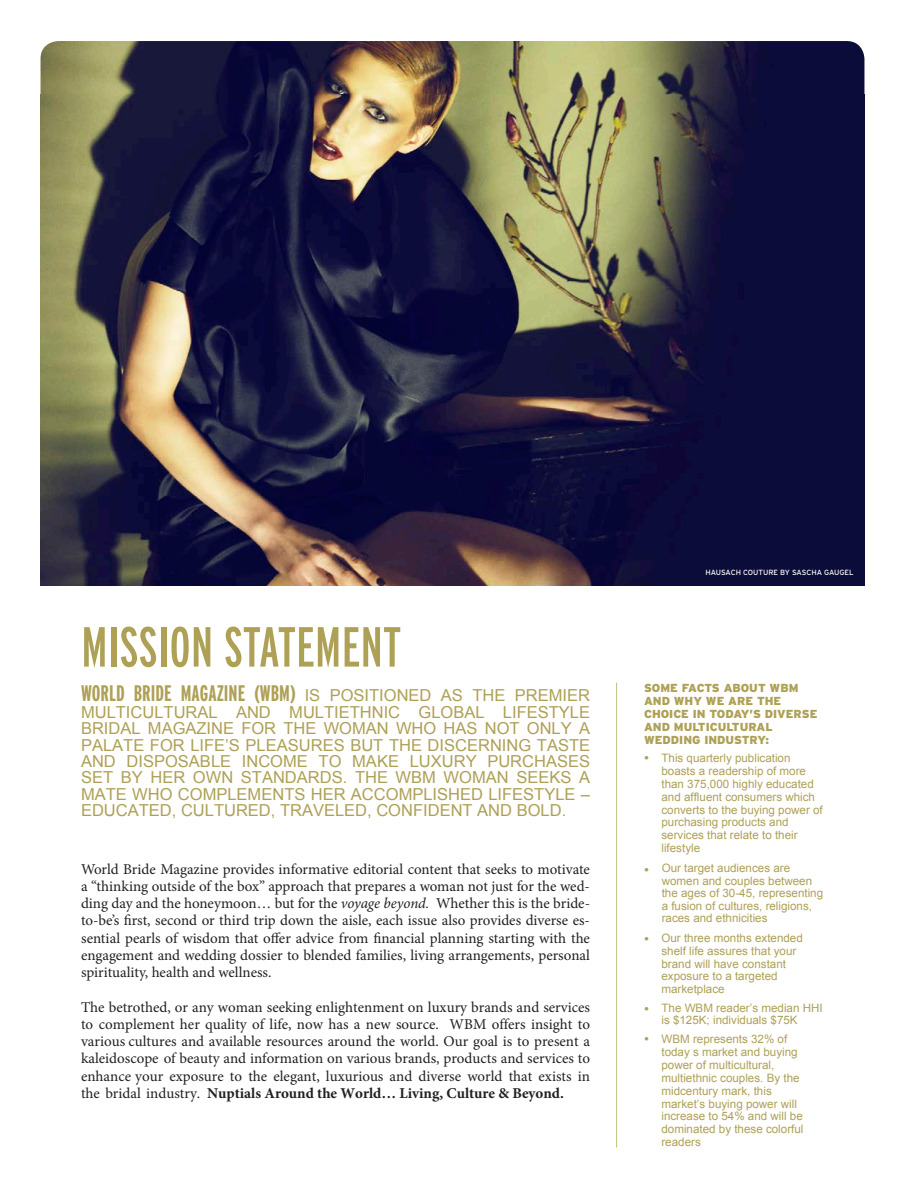
<style>
.page{position:relative;width:905px;height:1188px;background:#fff}
.page>*{position:absolute;margin:0;border:0;box-sizing:border-box;transform-origin:0 0}
.t1{font:extra-condensed 56.4px "Interstate";color:#aea055}
.t2{font:16.5px/16.5px "Arial";color:#aea055;text-align:justify}
.t3{font:15px/17.2px "Minion Pro";color:#231f20;text-align:justify}
.t4{font:11.55px/12.9px "Arial";color:#aea055}
.t5{font:900 11.55px/12.9px "Interstate";color:#aea055}
.t6{font:7.5px "Interstate";color:#fff}
.s1{font-family:"Interstate";font-weight:700;font-stretch:extra-condensed;font-size:22.5px}
.s2{font-family:"Interstate"}
.s3{font-style:italic}
.s4{font-weight:700}
</style>
<div class="page">
<img style="left:40px;top:41px;width:824px;height:53px">
<img style="left:40px;top:94px;width:824px;height:491px">
<hr style="left:616px;top:683px;width:1px;height:465px;background:#c0c17c">
<p class="t1" style="left:81px;top:616px;width:322px">MISSION STATEMENT</p>
<p class="t6" style="left:705px;top:568px;width:150px">HAUSACH COUTURE BY SASCHA GAUGEL</p>
<p class="t2" style="left:81px;top:687px;width:510px"><span class="s1">WORLD BRIDE MAGAZINE (WBM)</span> IS POSITIONED AS THE PREMIER MULTICULTURAL AND MULTIETHNIC GLOBAL LIFESTYLE BRIDAL MAGAZINE FOR THE WOMAN WHO HAS NOT ONLY A PALATE FOR LIFE’S PLEASURES BUT THE DISCERNING TASTE AND DISPOSABLE INCOME TO MAKE LUXURY PURCHASES SET BY HER OWN STANDARDS. THE WBM WOMAN SEEKS A MATE WHO COMPLEMENTS HER ACCOMPLISHED LIFESTYLE – EDUCATED, CULTURED, TRAVELED, CONFIDENT AND BOLD.</p>
<p class="t5" style="left:644px;top:681px;width:175px">SOME FACTS ABOUT WBM<br>AND WHY WE ARE THE<br>CHOICE IN TODAY’S DIVERSE<br>AND MULTICULTURAL</p>
<p class="t5" style="left:644px;top:733px;width:126px">WEDDING INDUSTRY:</p>
<p class="t4" style="left:661px;top:752px;width:163px;text-indent:-17px"><span class="s2">•</span> This quarterly publication boasts a readership of more than 375,000 highly educated and affluent consumers which converts to the buying power of purchasing products and services that relate to their lifestyle</p>
<p class="t4" style="left:661px;top:862px;width:163px;line-height:12.5px;text-indent:-18px"><span class="s2">•</span> Our target audiences are women and couples between the ages of 30-45, representing a fusion of cultures, religions, races and ethnicities</p>
<p class="t4" style="left:661px;top:932px;width:143px;line-height:12.5px;text-indent:-17px"><span class="s2">•</span> Our three months extended shelf life assures that your brand will have constant exposure to a targeted marketplace</p>
<p class="t4" style="left:661px;top:1001px;width:163px;text-indent:-17px"><span class="s2">•</span> The WBM reader’s median HHI is $125K; individuals $75K</p>
<p class="t4" style="left:661px;top:1033px;width:143px;text-indent:-17px"><span class="s2">•</span> WBM represents 32% of today s market and buying power of multicultural, multiethnic couples. By the midcentury mark, this market’s buying power will increase to 54% and will be dominated by these colorful readers</p>
<p class="t3" style="left:81px;top:860px;width:510px">World Bride Magazine provides informative editorial content that seeks to motivate a “thinking outside of the box” approach that prepares a woman not just for the wed&shy;ding day and the honeymoon… but for the <span class="s3">voyage beyond.</span> Whether this is the bride&shy;to-be’s first, second or third trip down the aisle, each issue also provides diverse es&shy;sential pearls of wisdom that offer advice from financial planning starting with the engagement and wedding dossier to blended families, living arrangements, personal spirituality, health and wellness.</p>
<p class="t3" style="left:81px;top:998px;width:510px">The betrothed, or any woman seeking enlightenment on luxury brands and services to complement her quality of life, now has a new source. WBM offers insight to various cultures and available resources around the world. Our goal is to present a kaleidoscope of beauty and information on various brands, products and services to enhance your exposure to the elegant, luxurious and diverse world that exists in the bridal industry. <span class="s4">Nuptials Around the World… Living, Culture &amp; Beyond.</span></p>
</div>
